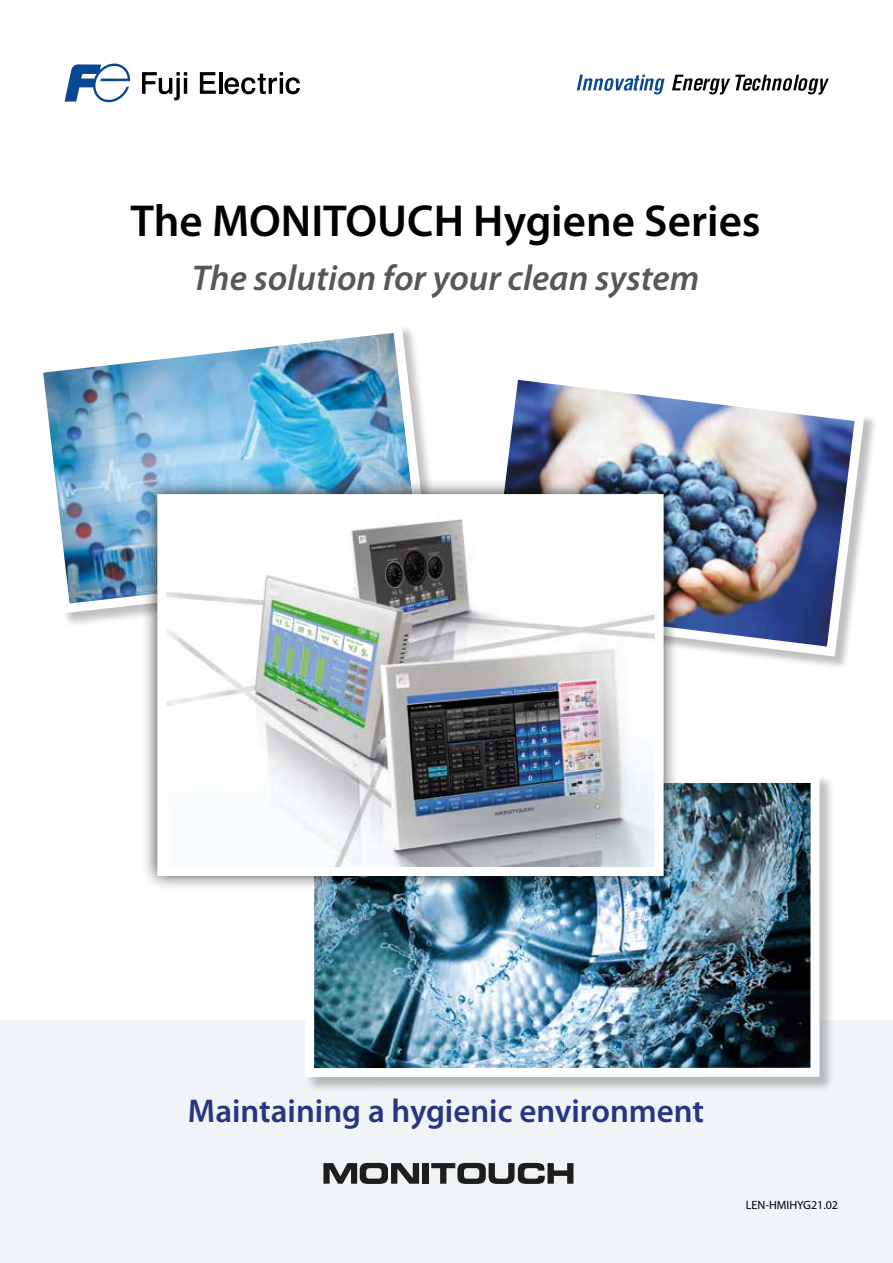
<style>
.page{position:relative;width:893px;height:1263px;background:#fff}
.page>*{position:absolute;margin:0;border:0;box-sizing:border-box;transform-origin:0 0}
.t1{font:600 45px "Myriad Pro";color:#000}
.t2{font:italic 600 36px "Myriad Pro";color:#575756}
.t3{font:600 33px "Myriad Pro";color:#283583}
.t4{font:12px "Myriad Pro";color:#000}
</style>
<div class="page">
<div style="left:482px;top:372px;width:396px;height:298px;background:#000;opacity:.25"></div>
<img style="left:482px;top:372px;width:388px;height:289px">
<div style="left:34px;top:324px;width:411px;height:304px;background:#000;opacity:.25"></div>
<img style="left:34px;top:324px;width:401px;height:294px">
<div style="left:0;top:1020px;width:893px;height:243px;background:#f0f4f6"></div>
<svg style="left:323px;top:1163px;width:96px;height:21px"></svg>
<div style="left:423px;top:1163px;width:6px;height:21px;background:#1d1d1b"></div>
<svg style="left:431px;top:1163px;width:142px;height:21px"></svg>
<svg style="left:65px;top:64px;width:66px;height:38px"></svg>
<svg style="left:142px;top:72px;width:45px;height:28px"></svg>
<hr style="left:184px;top:78px;width:3px;height:16px;background:#000">
<svg style="left:200px;top:72px;width:16px;height:22px"></svg>
<hr style="left:219px;top:72px;width:3px;height:22px;background:#000">
<svg style="left:224px;top:72px;width:76px;height:22px"></svg>
<svg style="left:577px;top:75px;width:88px;height:20px"></svg>
<svg style="left:672px;top:75px;width:157px;height:20px"></svg>
<div style="left:305px;top:774px;width:530px;height:319px;background:#000;opacity:.25"></div>
<img style="left:315px;top:784px;width:495px;height:283px">
<div style="left:305px;top:774px;width:515px;height:303px;border:9px solid #fff"></div>
<div style="left:142px;top:478px;width:537px;height:414px;background:#000;opacity:.75"></div>
<img style="left:167px;top:504px;width:487px;height:362px">
<h1 class="t1" style="left:131px;top:192px;width:632px">The MONITOUCH Hygiene Series</h1>
<p class="t2" style="left:192px;top:255px;width:509px">The solution for your clean system</p>
<p class="t3" style="left:188px;top:1090px;width:518px">Maintaining a hygienic environment</p>
<p class="t4" style="left:746px;top:1198px;width:94px">LEN-HMIHYG21.02</p>
</div>
